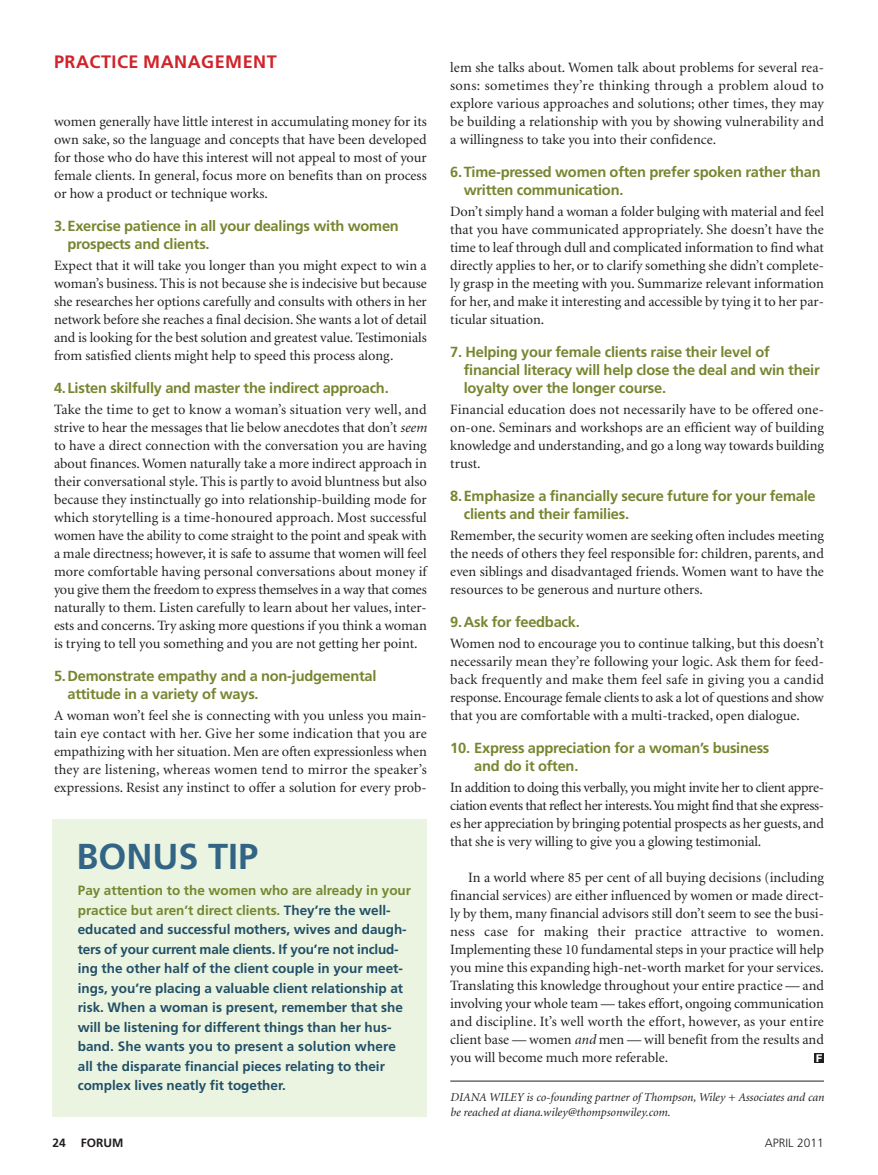
<style>
.page{position:relative;width:878px;height:1175px;background:#fff}
.page>*{position:absolute;margin:0;border:0;box-sizing:border-box;transform-origin:0 0}
.t1{font:700 36px "Frutiger";color:#326585}
.t2{font:700 18px "Frutiger";letter-spacing:.03em;color:#d1232a}
.t3{font:700 14.7px/18px "Frutiger";letter-spacing:-.015em;color:#768630}
.t4{font:14.25px/18px "Minion";color:#231f20;text-align:justify}
.t5{font:700 13.5px/19.5px "Frutiger";color:#224f68}
.t6{font:italic 12px/15px "Minion";color:#231f20}
.t7{font:300 12px "Frutiger";color:#231f20}
.t8{font:700 12px "Frutiger";color:#231f20}
.s1{font-style:italic}
.s2{color:#768630}
</style>
<div class="page">
<hr style="left:450px;top:1080px;width:373px;height:1px;background:#231f20">
<div style="left:52px;top:819px;width:375px;height:297px;background:#eaf4e0"></div>
<svg style="left:814px;top:1053px;width:10px;height:9px"></svg>
<svg style="left:816px;top:1054px;width:5px;height:8px"></svg>
<p class="t2" style="left:54px;top:54px;width:224px">PRACTICE MANAGEMENT</p>
<p class="t4" style="left:54px;top:114px;width:374px">women generally have little interest in accumulating money for its own sake, so the language and concepts that have been developed for those who do have this interest will not appeal to most of your female clients. In general, focus more on benefits than on process or how a product or technique works.</p>
<p class="t3" style="left:67px;top:218px;width:333px;text-indent:-13px">3.Exercise patience in all your dealings with women prospects and clients.</p>
<p class="t4" style="left:54px;top:258px;width:374px">Expect that it will take you longer than you might expect to win a woman’s business. This is not because she is indecisive but because she researches her options carefully and consults with others in her network before she reaches a final decision. She wants a lot of detail and is looking for the best solution and greatest value. Testimonials from satisfied clients might help to speed this process along.</p>
<p class="t3" style="left:54px;top:380px;width:336px">4.Listen skilfully and master the indirect approach.</p>
<p class="t4" style="left:54px;top:402px;width:374px">Take the time to get to know a woman’s situation very well, and strive to hear the messages that lie below anecdotes that don’t <span class="s1">seem </span>to have a direct connection with the conversation you are having about finances.Women naturally take a more indirect approach in their conversational style. This is partly to avoid bluntness but also because they instinctually go into relationship-building mode for which storytelling is a time-honoured approach. Most successful women have the ability to come straight to the point and speak with a male directness; however, it is safe to assume that women will feel more comfortable having personal conversations about money if you give them the freedom to express themselves in a way that comes naturally to them. Listen carefully to learn about her values, inter&shy;ests and concerns. Try asking more questions if you think a woman is trying to tell you something and you are not getting her point.</p>
<p class="t3" style="left:67px;top:668px;width:310px;text-indent:-13px">5.Demonstrate empathy and a non-judgemental attitude in a variety of ways.</p>
<p class="t4" style="left:54px;top:708px;width:374px">A woman won’t feel she is connecting with you unless you main&shy;tain eye contact with her. Give her some indication that you are empathizing with her situation. Men are often expressionless when they are listening, whereas women tend to mirror the speaker’s expressions. Resist any instinct to offer a solution for every prob-</p>
<h1 class="t1" style="left:76px;top:842px;width:183px">BONUS TIP</h1>
<p class="t5" style="left:78px;top:881px;width:335px"><span class="s2">Pay attention to the women who are already in your practice but aren’t direct clients.</span> They’re the well&shy;educated and successful mothers, wives and daugh&shy;ters of your current male clients. If you’re not includ&shy;ing the other half of the client couple in your meet&shy;ings, you’re placing a valuable client relationship at risk. When a woman is present, remember that she will be listening for different things than her hus&shy;band. She wants you to present a solution where all the disparate financial pieces relating to their complex lives neatly fit together.</p>
<p class="t4" style="left:450px;top:60px;width:375px">lem she talks about. Women talk about problems for several rea&shy;sons: sometimes they’re thinking through a problem aloud to explore various approaches and solutions; other times, they may be building a relationship with you by showing vulnerability and a willingness to take you into their confidence.</p>
<p class="t3" style="left:463px;top:164px;width:358px;text-indent:-13px">6.Time-pressed women often prefer spoken rather than written communication.</p>
<p class="t4" style="left:450px;top:204px;width:375px">Don’t simply hand a woman a folder bulging with material and feel that you have communicated appropriately. She doesn’t have the time to leaf through dull and complicated information to find what directly applies to her, or to clarify something she didn’t complete&shy;ly grasp in the meeting with you. Summarize relevant information for her, and make it interesting and accessible by tying it to her par&shy;ticular situation.</p>
<p class="t3" style="left:463px;top:344px;width:357px;text-indent:-13px">7. Helping your female clients raise their level of financial literacy will help close the deal and win their loyalty over the longer course.</p>
<p class="t4" style="left:450px;top:402px;width:375px">Financial education does not necessarily have to be offered one&shy;on-one. Seminars and workshops are an efficient way of building knowledge and understanding, and go a long way towards building trust.</p>
<p class="t3" style="left:463px;top:488px;width:353px;text-indent:-13px">8.Emphasize a financially secure future for your female clients and their families.</p>
<p class="t4" style="left:450px;top:528px;width:375px">Remember, the security women are seeking often includes meeting the needs of others they feel responsible for: children, parents, and even siblings and disadvantaged friends. Women want to have the resources to be generous and nurture others.</p>
<p class="t3" style="left:450px;top:614px;width:131px">9.Ask for feedback.</p>
<p class="t4" style="left:450px;top:636px;width:375px">Women nod to encourage you to continue talking, but this doesn’t necessarily mean they’re following your logic. Ask them for feed&shy;back frequently and make them feel safe in giving you a candid response. Encourage female clients to ask a lot of questions and show that you are comfortable with a multi-tracked, open dialogue.</p>
<p class="t3" style="left:474px;top:740px;width:297px;text-indent:-24px">10. Express appreciation for a woman’s business and do it often.</p>
<p class="t4" style="left:450px;top:780px;width:375px">In addition to doing this verbally, you might invite her to client appre&shy;ciation events that reflect her interests.You might find that she express&shy;es her appreciation by bringing potential prospects as her guests, and that she is very willing to give you a glowing testimonial.</p>
<p class="t4" style="left:450px;top:870px;width:375px;text-indent:18px">In a world where 85 per cent of all buying decisions (including financial services) are either influenced by women or made direct&shy;ly by them, many financial advisors still don’t seem to see the busi&shy;ness case for making their practice attractive to women.<br>Implementing these 10 fundamental steps in your practice will help you mine this expanding high-net-worth market for your services.<br>Translating this knowledge throughout your entire practice — and involving your whole team — takes effort, ongoing communication and discipline. It’s well worth the effort, however, as your entire client base — women <span class="s1">and</span> men — will benefit from the results and you will become much more referable.</p>
<p class="t6" style="left:450px;top:1090px;width:375px">DIANA WILEY is co-founding partner of Thompson, Wiley + Associates and can be reached at diana.wiley@thompsonwiley.com.</p>
<p class="t8" style="left:52px;top:1137px;width:73px">24 FORUM</p>
<p class="t7" style="left:764px;top:1137px;width:61px">APRIL 2011</p>
</div>
